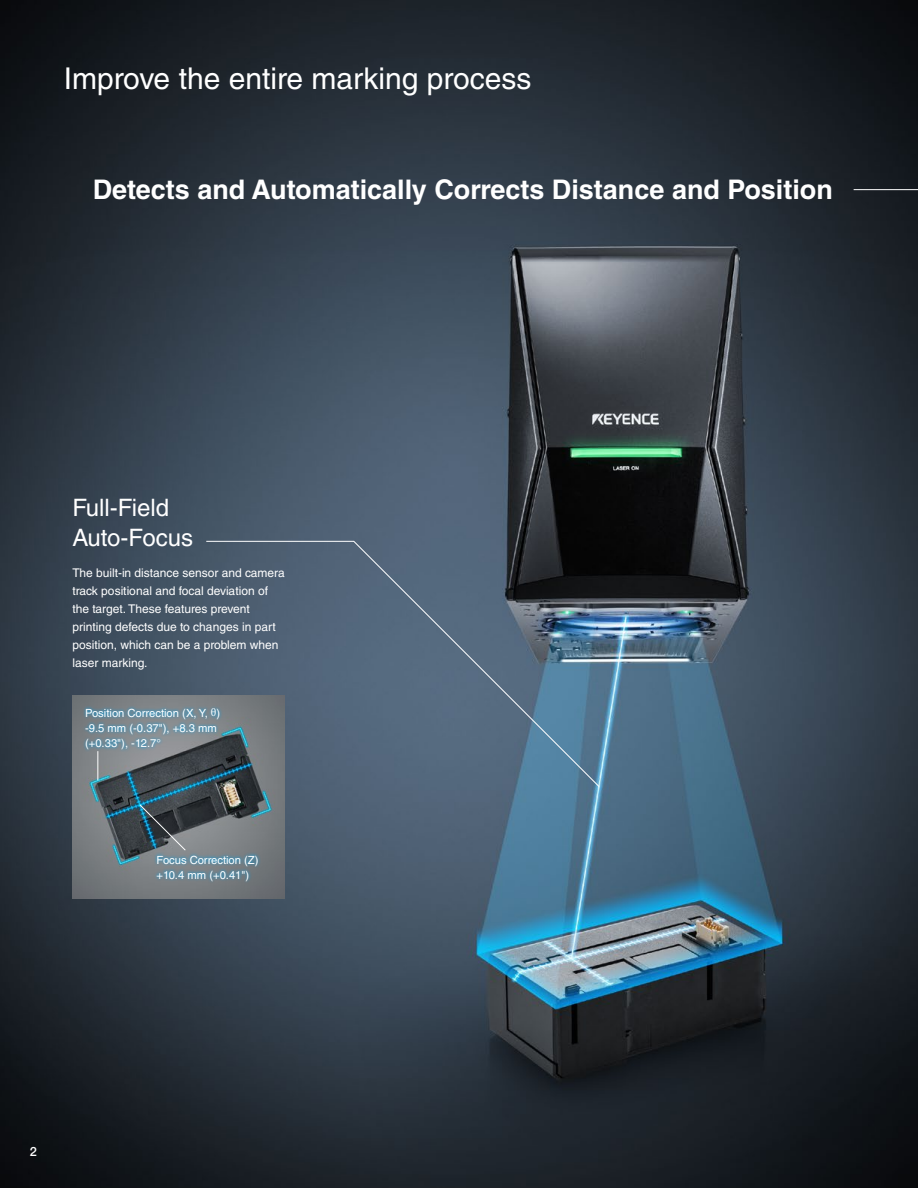
<style>
.page{position:relative;width:918px;height:1188px;background:#fff}
.page>*{position:absolute;margin:0;border:0;box-sizing:border-box;transform-origin:0 0}
.t1{font:30px "Helvetica LT Std";color:#fff}
.t2{font:700 27px "Helvetica LT Std";color:#fff}
.t3{font:24px/30px "Helvetica LT Std";color:#fff}
.t4{font:500 12.75px "Helvetica Neue LT Std";color:#fff}
.t5{font:12px/18px "Helvetica LT Std";color:#fff}
.t6{font:11.25px/15px "Helvetica LT Std";color:#fff}
.s1{font-family:"Minion Pro"}
</style>
<div class="page">
<img style="left:0;top:0;width:918px;height:1188px">
<svg style="left:206px;top:541px;width:394px;height:246px;background:#506579"></svg>
<svg style="left:853px;top:174px;width:65px;height:16px"></svg>
<img style="left:72px;top:695px;width:213px;height:204px">
<svg style="left:98px;top:752px;width:1px;height:28px"></svg>
<svg style="left:139px;top:804px;width:47px;height:47px;background:#435159"></svg>
<svg style="left:154px;top:852px;width:107px;height:32px;background:#6a8490"></svg>
<svg style="left:82px;top:705px;width:141px;height:47px;background:#708793"></svg>
<h1 class="t1" style="left:64px;top:61px;width:469px">Improve the entire marking process</h1>
<h2 class="t2" style="left:93px;top:173px;width:742px">Detects and Automatically Corrects Distance and Position</h2>
<h3 class="t3" style="left:72px;top:493px;width:122px">Full-Field<br>Auto-Focus</h3>
<p class="t5" style="left:72px;top:564px;width:214px">The built-in distance sensor and camera track positional and focal deviation of the target. These features prevent printing defects due to changes in part position, which can be a problem when laser marking.</p>
<p class="t6" style="left:85px;top:705px;width:137px">Position Correction (X, Y, <span class="s1">θ</span>) -9.5 mm (-0.37"), +8.3 mm (+0.33"), -12.7°</p>
<p class="t6" style="left:157px;top:852px;width:103px">Focus Correction (Z) +10.4 mm (+0.41")</p>
<p class="t4" style="left:30px;top:1144px;width:9px">2</p>
</div>
